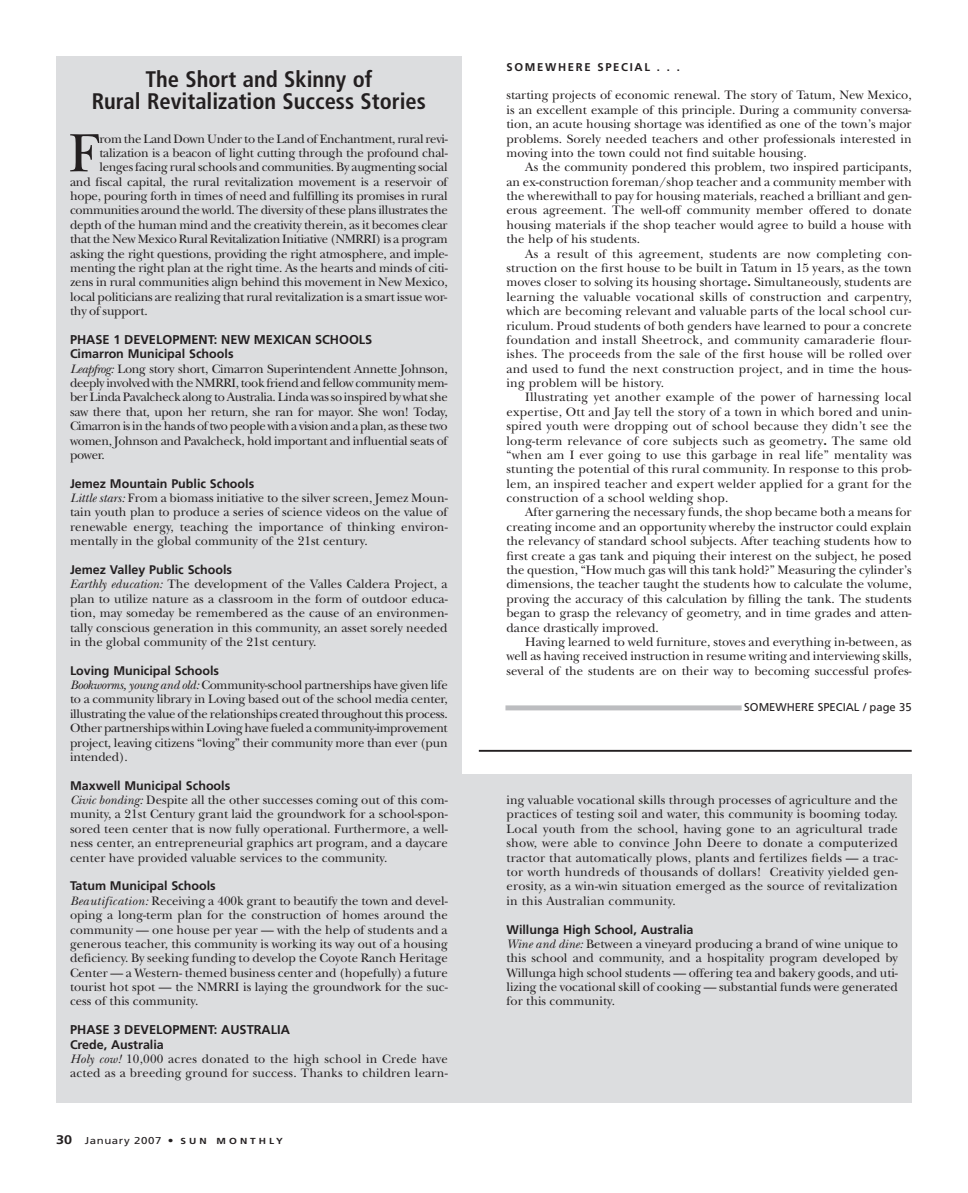
<style>
.page{position:relative;width:968px;height:1193px;background:#fff}
.page>*{position:absolute;margin:0;border:0;box-sizing:border-box;transform-origin:0 0}
.t1{font:56.25px "New Baskerville";color:#231f20}
.t2{font:700 condensed 22.5px/22.5px "Frutiger";color:#231f20;text-align:center}
.t3{font:12.75px/14.4px "New Baskerville";letter-spacing:-.015em;color:#231f20;text-align:justify}
.t4{font:12.75px/14.4px "New Baskerville";letter-spacing:.015em;color:#231f20}
.t5{font:700 12.75px "Frutiger";color:#231f20}
.t6{font:700 12.5px "Frutiger";color:#231f20}
.t7{font:11.25px "Frutiger";color:#231f20}
.t8{font:700 11.25px "Frutiger";letter-spacing:.15em;color:#231f20}
.t9{font:10px "Frutiger";letter-spacing:.05em;color:#231f20;scale:1.15 1}
.s1{font-style:italic}
.s2{font-weight:700;font-size:12.5px}
.s3{font-weight:700;font-size:8.75px}
.s4{font-weight:700}
</style>
<div class="page">
<div style="left:455px;top:774px;width:456px;height:328px;background:#dcdddf"></div>
<hr style="left:479px;top:750px;width:432px;height:1px;background:#231f20">
<div style="left:56px;top:56px;width:405px;height:1046px;background:#dcdddf"></div>
<div style="left:505px;top:705px;width:236px;height:5px;background:#bcbdc0"></div>
<h2 class="t2" style="left:92px;top:70px;width:336px">The Short and Skinny of<br>Rural Revitalization Success Stories</h2>
<h1 class="t1" style="left:69px;top:134px;width:32px">F</h1>
<p class="t3" style="left:99px;top:133px;width:350px">rom the Land Down Under to the Land of Enchantment, rural revi-</p>
<p class="t3" style="left:99px;top:147px;width:350px">talization is a beacon of light cutting through the profound chal-</p>
<p class="t3" style="left:99px;top:162px;width:350px">lenges facing rural schools and communities. By augmenting social</p>
<p class="t3" style="left:70px;top:176px;width:379px">and fiscal capital, the rural revitalization movement is a reservoir of</p>
<p class="t3" style="left:70px;top:190px;width:379px">hope, pouring forth in times of need and fulfilling its promises in rural</p>
<p class="t3" style="left:70px;top:205px;width:379px">communities around the world. The diversity of these plans illustrates the</p>
<p class="t3" style="left:70px;top:219px;width:379px">depth of the human mind and the creativity therein, as it becomes clear</p>
<p class="t3" style="left:70px;top:233px;width:379px">that the New Mexico Rural Revitalization Initiative (NMRRI) is a program</p>
<p class="t3" style="left:70px;top:248px;width:379px">asking the right questions, providing the right atmosphere, and imple-</p>
<p class="t3" style="left:70px;top:262px;width:379px">menting the right plan at the right time. As the hearts and minds of citi-</p>
<p class="t3" style="left:70px;top:277px;width:379px">zens in rural communities align behind this movement in New Mexico,</p>
<p class="t3" style="left:70px;top:291px;width:379px">local politicians are realizing that rural revitalization is a smart issue wor-</p>
<p class="t3" style="left:70px;top:305px;width:79px">thy of support.</p>
<p class="t5" style="left:70px;top:334px;width:304px">PHASE 1 DEVELOPMENT: NEW MEXICAN SCHOOLS</p>
<p class="t6" style="left:70px;top:349px;width:165px">Cimarron Municipal Schools</p>
<p class="t3" style="left:70px;top:363px;width:379px"><span class="s1">Leapfrog:</span> Long story short, Cimarron Superintendent Annette Johnson, deeply involved with the NMRRI, took friend and fellow community mem&shy;ber Linda Pavalcheck along to Australia. Linda was so inspired by what she saw there that, upon her return, she ran for mayor. She won! Today, Cimarron is in the hands of two people with a vision and a plan, as these two women, Johnson and Pavalcheck, hold important and influential seats of power.</p>
<p class="t6" style="left:70px;top:478px;width:186px">Jemez Mountain Public Schools</p>
<p class="t3" style="left:70px;top:492px;width:379px"><span class="s1">Little stars:</span> From a biomass initiative to the silver screen, Jemez Moun&shy;tain youth plan to produce a series of science videos on the value of renewable energy, teaching the importance of thinking environ&shy;mentally in the global community of the 21st century.</p>
<p class="t6" style="left:70px;top:564px;width:163px">Jemez Valley Public Schools</p>
<p class="t3" style="left:70px;top:578px;width:379px"><span class="s1">Earthly education:</span> The development of the Valles Caldera Project, a plan to utilize nature as a classroom in the form of outdoor educa&shy;tion, may someday be remembered as the cause of an environmen&shy;tally conscious generation in this community, an asset sorely needed in the global community of the 21st century.</p>
<p class="t6" style="left:70px;top:665px;width:151px">Loving Municipal Schools</p>
<p class="t3" style="left:70px;top:679px;width:379px"><span class="s1">Bookworms, young and old:</span> Community-school partnerships have given life to a community library in Loving based out of the school media center, illustrating the value of the relationships created throughout this process.<br>Other partnerships within Loving have fueled a community-improvement project, leaving citizens “loving” their community more than ever (pun intended).</p>
<p class="t6" style="left:70px;top:780px;width:162px">Maxwell Municipal Schools</p>
<p class="t3" style="left:70px;top:794px;width:379px"><span class="s1">Civic bonding:</span> Despite all the other successes coming out of this com&shy;munity, a 21st Century grant laid the groundwork for a school-spon&shy;sored teen center that is now fully operational. Furthermore, a well&shy;ness center, an entrepreneurial graphics art program, and a daycare center have provided valuable services to the community.</p>
<p class="t6" style="left:70px;top:881px;width:147px">Tatum Municipal Schools</p>
<p class="t3" style="left:70px;top:895px;width:379px"><span class="s1">Beautification:</span> Receiving a 400k grant to beautify the town and devel&shy;oping a long-term plan for the construction of homes around the community — one house per year — with the help of students and a generous teacher, this community is working its way out of a housing deficiency. By seeking funding to develop the Coyote Ranch Heritage Center — a Western- themed business center and (hopefully) a future tourist hot spot — the NMRRI is laying the groundwork for the suc&shy;cess of this community.</p>
<p class="t5" style="left:70px;top:1024px;width:221px">PHASE 3 DEVELOPMENT: AUSTRALIA</p>
<p class="t6" style="left:70px;top:1039px;width:95px">Crede, Australia</p>
<p class="t4" style="left:70px;top:1053px;width:379px"><span class="s1">Holy cow!</span> 10,000 acres donated to the high school in Crede have acted as a breeding ground for success. Thanks to children learn-</p>
<p class="t9" style="left:56px;top:1136px;width:198px"><span class="s2">30</span> January2007 • <span class="s3">SUN MONTHLY</span></p>
<p class="t8" style="left:506px;top:62px;width:175px">SOMEWHERE SPECIAL . . .</p>
<p class="t3" style="left:506px;top:90px;width:407px">starting projects of economic renewal. The story of Tatum, New Mexico, is an excellent example of this principle. During a community conversa&shy;tion, an acute housing shortage was identified as one of the town’s major problems. Sorely needed teachers and other professionals interested in moving into the town could not find suitable housing.</p>
<p class="t3" style="left:506px;top:162px;width:407px;text-indent:19px">As the community pondered this problem, two inspired participants, an ex-construction foreman/shop teacher and a community member with the wherewithall to pay for housing materials, reached a brilliant and gen&shy;erous agreement. The well-off community member offered to donate housing materials if the shop teacher would agree to build a house with the help of his students.</p>
<p class="t3" style="left:506px;top:248px;width:407px;text-indent:19px">As a result of this agreement, students are now completing con&shy;struction on the first house to be built in Tatum in 15 years, as the town moves closer to solving its housing shortage<span class="s4">.</span> Simultaneously, students are learning the valuable vocational skills of construction and carpentry, which are becoming relevant and valuable parts of the local school cur&shy;riculum. Proud students of both genders have learned to pour a concrete foundation and install Sheetrock, and community camaraderie flour&shy;ishes. The proceeds from the sale of the first house will be rolled over and used to fund the next construction project, and in time the hous&shy;ing problem will be history.</p>
<p class="t3" style="left:506px;top:392px;width:407px;text-indent:19px">Illustrating yet another example of the power of harnessing local expertise, Ott and Jay tell the story of a town in which bored and unin&shy;spired youth were dropping out of school because they didn’t see the long-term relevance of core subjects such as geometry<span class="s4">.</span> The same old “when am I ever going to use this garbage in real life” mentality was stunting the potential of this rural community. In response to this prob&shy;lem, an inspired teacher and expert welder applied for a grant for the construction of a school welding shop.</p>
<p class="t3" style="left:506px;top:507px;width:407px;text-indent:19px">After garnering the necessary funds, the shop became both a means for creating income and an opportunity whereby the instructor could explain the relevancy of standard school subjects. After teaching students how to first create a gas tank and piquing their interest on the subject, he posed the question, “How much gas will this tank hold?” Measuring the cylinder’s dimensions, the teacher taught the students how to calculate the volume, proving the accuracy of this calculation by filling the tank. The students began to grasp the relevancy of geometry, and in time grades and atten&shy;dance drastically improved.</p>
<p class="t3" style="left:506px;top:636px;width:407px;text-indent:19px">Having learned to weld furniture, stoves and everything in-between, as well as having received instruction in resume writing and interviewing skills, several of the students are on their way to becoming successful profes-</p>
<p class="t7" style="left:744px;top:702px;width:169px">SOMEWHERE SPECIAL / page 35</p>
<p class="t3" style="left:506px;top:794px;width:393px">ing valuable vocational skills through processes of agriculture and the practices of testing soil and water, this community is booming today.<br>Local youth from the school, having gone to an agricultural trade show, were able to convince John Deere to donate a computerized tractor that automatically plows, plants and fertilizes fields — a trac&shy;tor worth hundreds of thousands of dollars! Creativity yielded gen&shy;erosity, as a win-win situation emerged as the source of revitalization in this Australian community.</p>
<p class="t6" style="left:506px;top:924px;width:188px">Willunga High School, Australia</p>
<p class="t3" style="left:506px;top:938px;width:393px"><span class="s1">Wine and dine:</span> Between a vineyard producing a brand of wine unique to this school and community, and a hospitality program developed by Willunga high school students — offering tea and bakery goods, and uti&shy;lizing the vocational skill of cooking — substantial funds were generated for this community.</p>
</div>
